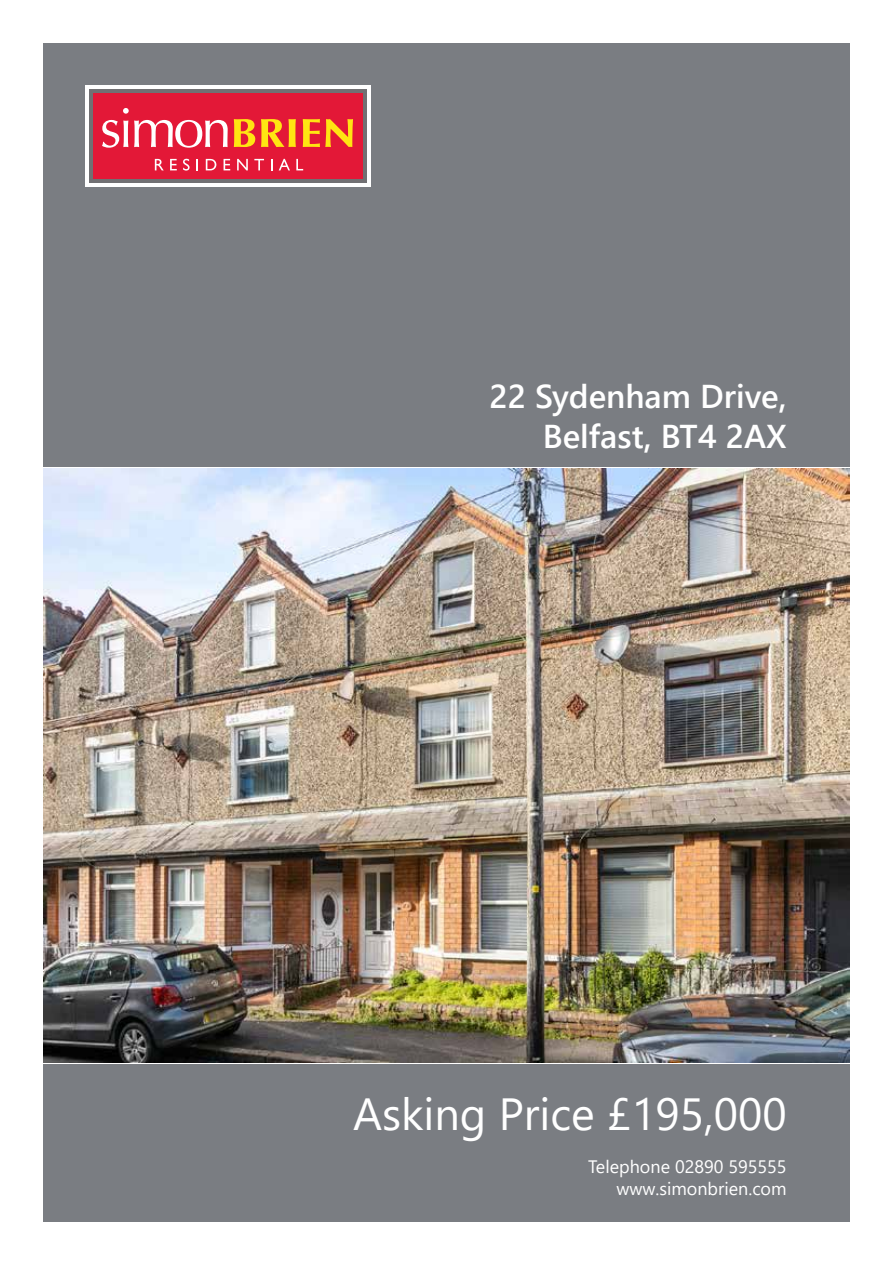
<style>
.page{position:relative;width:893px;height:1263px;background:#fff}
.page>*{position:absolute;margin:0;border:0;box-sizing:border-box;transform-origin:0 0}
.t1{font:45px "Segoe UI";color:#fff}
.t2{font:600 33px/39.6px "Segoe UI";color:#fff;text-align:right}
.t3{font:18px/21.6px "Segoe UI";color:#fff;text-align:right}
</style>
<div class="page">
<div style="left:43px;top:43px;width:807px;height:424px;background:#7a7d82"></div>
<div style="left:43px;top:1064px;width:807px;height:157px;background:#7a7d82"></div>
<img style="left:43px;top:468px;width:807px;height:594px">
<div style="left:85px;top:85px;width:286px;height:102px;background:#fff"></div>
<div style="left:89px;top:89px;width:278px;height:94px;background:#717073"></div>
<div style="left:93px;top:93px;width:270px;height:86px;background:#e31837"></div>
<svg style="left:102px;top:108px;width:126px;height:40px"></svg>
<svg style="left:234px;top:119px;width:21px;height:28px"></svg>
<svg style="left:261px;top:119px;width:35px;height:28px"></svg>
<svg style="left:303px;top:119px;width:50px;height:28px"></svg>
<svg style="left:155px;top:159px;width:9px;height:11px"></svg>
<svg style="left:170px;top:159px;width:7px;height:11px"></svg>
<svg style="left:183px;top:159px;width:7px;height:12px"></svg>
<svg style="left:196px;top:159px;width:2px;height:11px"></svg>
<svg style="left:206px;top:159px;width:10px;height:11px"></svg>
<svg style="left:224px;top:159px;width:6px;height:11px"></svg>
<svg style="left:237px;top:159px;width:11px;height:11px"></svg>
<svg style="left:254px;top:159px;width:10px;height:11px"></svg>
<svg style="left:279px;top:159px;width:11px;height:11px"></svg>
<svg style="left:296px;top:159px;width:7px;height:11px"></svg>
<h2 class="t2" style="left:489px;top:374px;width:299px">22 Sydenham Drive,<br>Belfast, BT4 2AX</h2>
<h1 class="t1" style="left:353px;top:1071px;width:435px">Asking Price £195,000</h1>
<p class="t3" style="left:588px;top:1154px;width:200px">Telephone 02890 595555 www.simonbrien.com</p>
</div>
